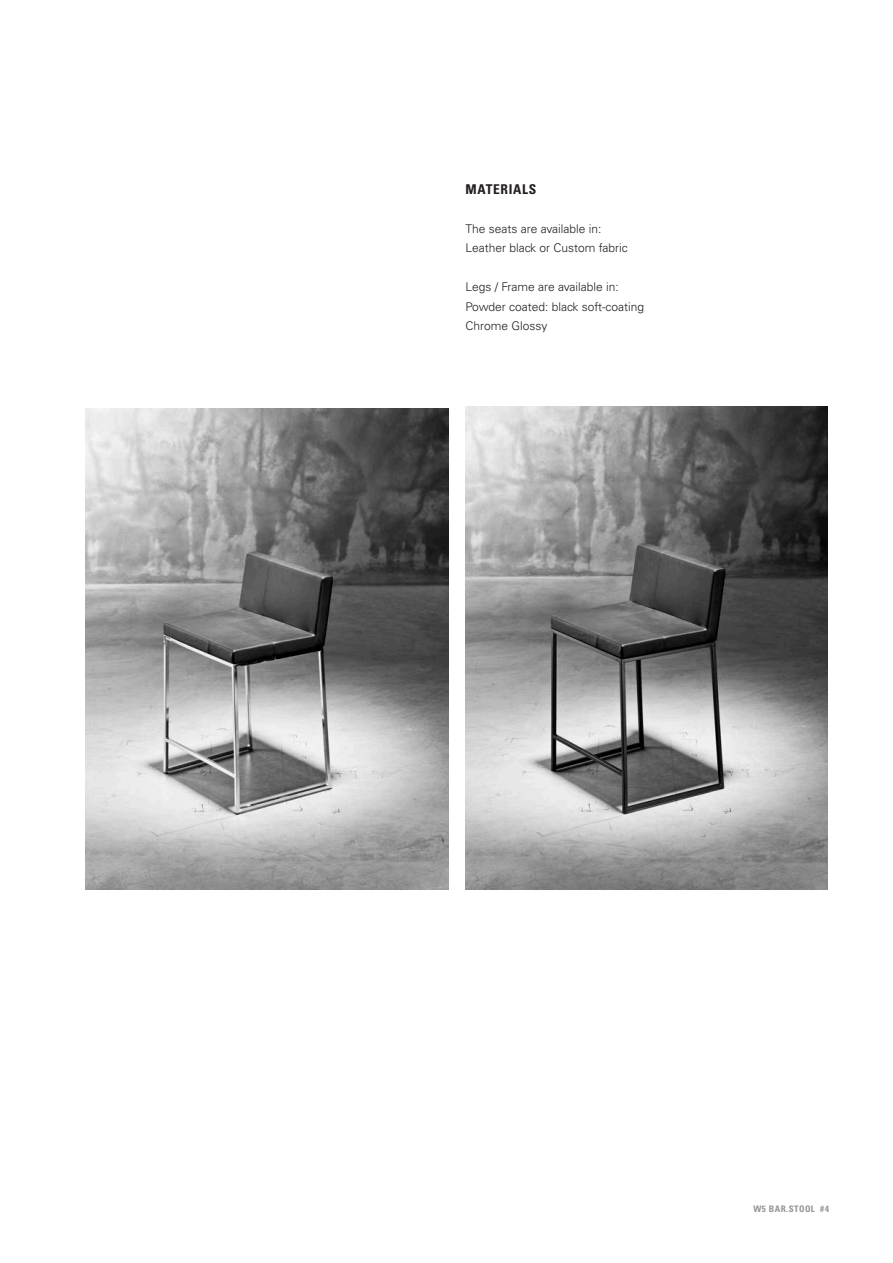
<style>
.page{position:relative;width:893px;height:1263px;background:#fff}
.page>*{position:absolute;margin:0;border:0;box-sizing:border-box;transform-origin:0 0}
.t1{font:700 condensed 13.5px "Univers";letter-spacing:.05em;color:#231f20}
.t2{font:300 12px "Univers";color:#231f20}
.t3{font:700 condensed 9px "Univers";letter-spacing:.05em;color:#939598}
</style>
<div class="page">
<img style="left:465px;top:407px;width:362px;height:482px">
<img style="left:85px;top:408px;width:363px;height:482px">
<p class="t1" style="left:466px;top:180px;width:72px">MATERIALS</p>
<p class="t2" style="left:466px;top:221px;width:137px">The seats are available in:</p>
<p class="t2" style="left:466px;top:241px;width:164px">Leather black or Custom fabric</p>
<p class="t2" style="left:466px;top:280px;width:155px">Legs / Frame are available in:</p>
<p class="t2" style="left:466px;top:299px;width:180px">Powder coated: black soft-coating</p>
<p class="t2" style="left:466px;top:319px;width:84px">Chrome Glossy</p>
<p class="t3" style="left:753px;top:1203px;width:77px">W5 BAR.STOOL #4</p>
</div>
